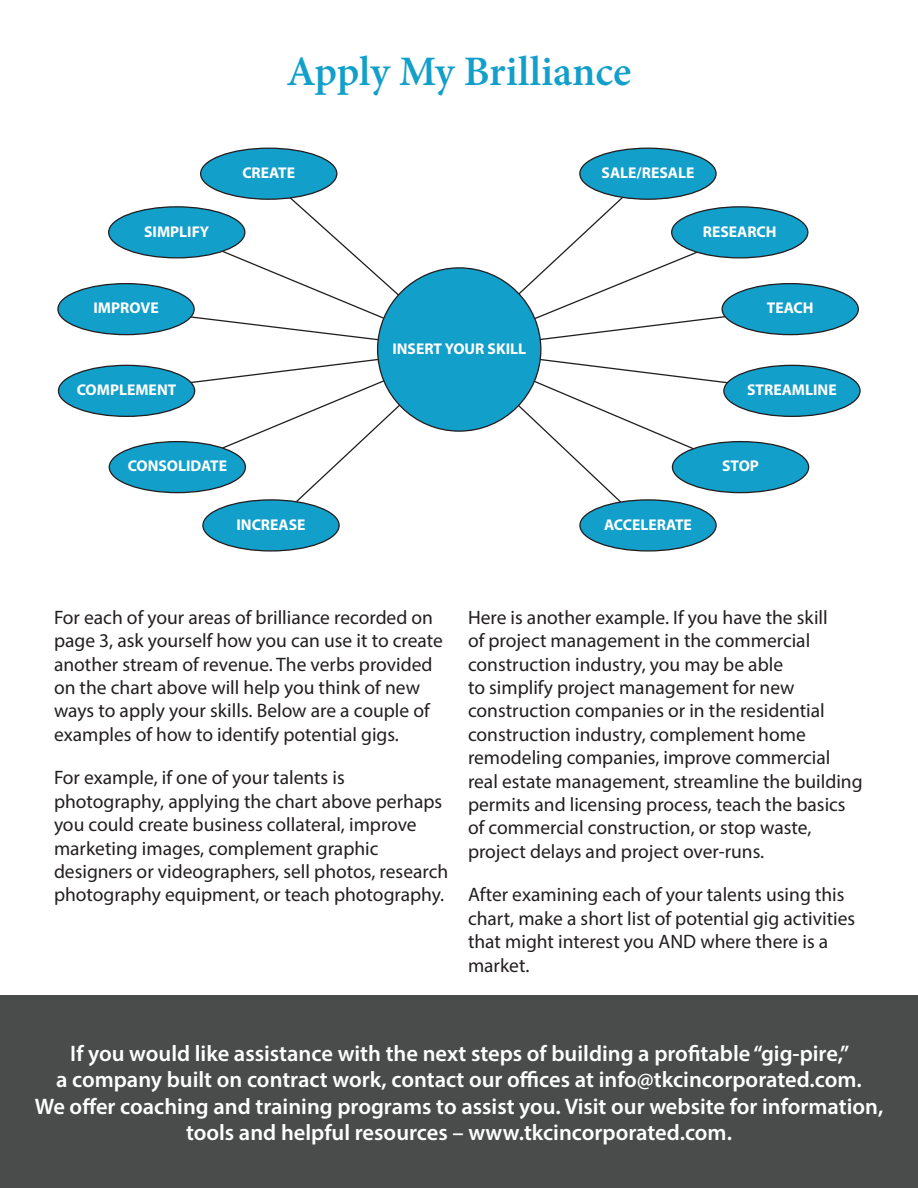
<style>
.page{position:relative;width:918px;height:1188px;background:#fff}
.page>*{position:absolute;margin:0;border:0;box-sizing:border-box;transform-origin:0 0}
.t1{font:600 42px "Minion Pro";color:#129fca}
.t2{font:600 22.5px/26.4px "Myriad Pro";color:#fff;text-align:center}
.t3{font:19.5px/23.4px "Myriad Pro";color:#231f20}
.t4{font:700 15.6px "Myriad Pro";color:#fff}
</style>
<div class="page">
<svg style="left:125px;top:174px;width:667px;height:346px"></svg>
<div style="left:201px;top:148px;width:136px;height:51px;background:#129fca;border-radius:50%"></div>
<div style="left:200px;top:148px;width:137px;height:52px;border:1px solid #231f20;border-radius:50%"></div>
<div style="left:580px;top:148px;width:136px;height:51px;background:#129fca;border-radius:50%"></div>
<div style="left:579px;top:148px;width:138px;height:52px;border:1px solid #231f20;border-radius:50%"></div>
<div style="left:109px;top:207px;width:136px;height:51px;background:#129fca;border-radius:50%"></div>
<div style="left:108px;top:206px;width:138px;height:52px;border:1px solid #231f20;border-radius:50%"></div>
<div style="left:672px;top:207px;width:136px;height:51px;background:#129fca;border-radius:50%"></div>
<div style="left:671px;top:206px;width:138px;height:52px;border:1px solid #231f20;border-radius:50%"></div>
<div style="left:58px;top:284px;width:136px;height:51px;background:#129fca;border-radius:50%"></div>
<div style="left:57px;top:283px;width:138px;height:52px;border:1px solid #231f20;border-radius:50%"></div>
<div style="left:722px;top:284px;width:136px;height:51px;background:#129fca;border-radius:50%"></div>
<div style="left:721px;top:283px;width:138px;height:52px;border:1px solid #231f20;border-radius:50%"></div>
<div style="left:58px;top:365px;width:137px;height:51px;background:#129fca;border-radius:50%"></div>
<div style="left:58px;top:365px;width:137px;height:52px;border:1px solid #231f20;border-radius:50%"></div>
<div style="left:724px;top:365px;width:136px;height:51px;background:#129fca;border-radius:50%"></div>
<div style="left:723px;top:365px;width:138px;height:52px;border:1px solid #231f20;border-radius:50%"></div>
<div style="left:109px;top:442px;width:136px;height:51px;background:#129fca;border-radius:50%"></div>
<div style="left:109px;top:441px;width:137px;height:52px;border:1px solid #231f20;border-radius:50%"></div>
<div style="left:672px;top:442px;width:137px;height:51px;background:#129fca;border-radius:50%"></div>
<div style="left:672px;top:441px;width:137px;height:52px;border:1px solid #231f20;border-radius:50%"></div>
<div style="left:203px;top:500px;width:136px;height:51px;background:#129fca;border-radius:50%"></div>
<div style="left:202px;top:499px;width:138px;height:53px;border:1px solid #231f20;border-radius:50%"></div>
<div style="left:580px;top:500px;width:136px;height:51px;background:#129fca;border-radius:50%"></div>
<div style="left:579px;top:499px;width:138px;height:53px;border:1px solid #231f20;border-radius:50%"></div>
<div style="left:378px;top:268px;width:163px;height:163px;background:#129fca;border-radius:50%"></div>
<div style="left:0;top:996px;width:918px;height:192px;background:#4a4b4b"></div>
<h1 class="t1" style="left:287px;top:42px;width:346px">Apply My Brilliance</h1>
<p class="t4" style="left:242px;top:163px;width:54px">CREATE</p>
<p class="t4" style="left:602px;top:163px;width:94px">SALE/RESALE</p>
<p class="t4" style="left:144px;top:221px;width:67px">SIMPLIFY</p>
<p class="t4" style="left:703px;top:221px;width:75px">RESEARCH</p>
<p class="t4" style="left:93px;top:298px;width:67px">IMPROVE</p>
<p class="t4" style="left:767px;top:298px;width:48px">TEACH</p>
<p class="t4" style="left:392px;top:339px;width:135px">INSERT YOUR SKILL</p>
<p class="t4" style="left:77px;top:380px;width:101px">COMPLEMENT</p>
<p class="t4" style="left:747px;top:380px;width:91px">STREAMLINE</p>
<p class="t4" style="left:128px;top:456px;width:101px">CONSOLIDATE</p>
<p class="t4" style="left:722px;top:456px;width:38px">STOP</p>
<p class="t4" style="left:236px;top:514px;width:71px">INCREASE</p>
<p class="t4" style="left:604px;top:514px;width:89px">ACCELERATE</p>
<p class="t3" style="left:54px;top:605px;width:390px">For each of your areas of brilliance recorded on page 3, ask yourself how you can use it to create another stream of revenue. The verbs provided on the chart above will help you think of new ways to apply your skills. Below are a couple of examples of how to identify potential gigs.</p>
<p class="t3" style="left:54px;top:766px;width:396px">For example, if one of your talents is photography, applying the chart above perhaps you could create business collateral, improve marketing images, complement graphic designers or videographers, sell photos, research photography equipment, or teach photography.</p>
<p class="t3" style="left:468px;top:605px;width:396px">Here is another example. If you have the skill<br>of project management in the commercial construction industry, you may be able<br>to simplify project management for new construction companies or in the residential construction industry, complement home remodeling companies, improve commercial real estate management, streamline the building permits and licensing process, teach the basics of commercial construction, or stop waste, project delays and project over-runs.</p>
<p class="t3" style="left:468px;top:883px;width:389px">After examining each of your talents using this chart, make a short list of potential gig activities that might interest you AND where there is a market.</p>
<p class="t2" style="left:35px;top:1039px;width:850px">If you would like assistance with the next steps of building a profitable “gig-pire,”<br>a company built on contract work, contact our offices at info@tkcincorporated.com.<br>We offer coaching and training programs to assist you. Visit our website for information, tools and helpful resources – www.tkcincorporated.com.</p>
</div>
